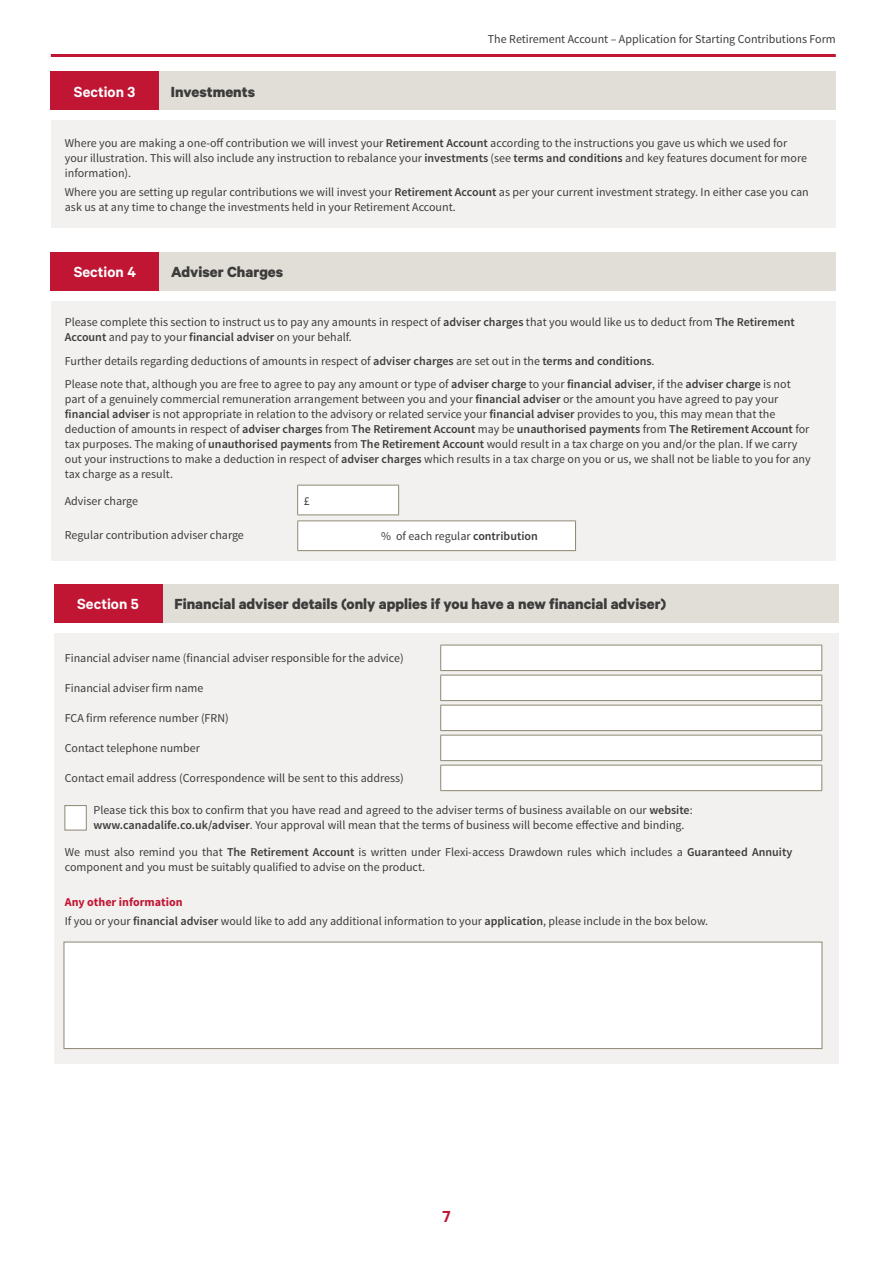
<style>
.page{position:relative;width:893px;height:1263px;background:#fff}
.page>*{position:absolute;margin:0;border:0;box-sizing:border-box;transform-origin:0 0}
.t1{font:600 18px "Calibre";color:#c01634}
.t2{font:700 16.5px "Calibre";color:#3c3c3b}
.t3{font:600 16.5px "Calibre";color:#fff}
.t4{font:12px/15px "Source Sans Pro";color:#3c3c3b}
.s1{font-weight:600}
.s2{font-weight:700;color:#c01634}
</style>
<div class="page">
<hr style="left:51px;top:54px;width:785px;height:3px;background:#c01634">
<div style="left:54px;top:633px;width:785px;height:430px;background:#f3f1ef"></div>
<div style="left:54px;top:584px;width:785px;height:38px;background:#e1ded8"></div>
<div style="left:54px;top:584px;width:108px;height:38px;background:#c01634"></div>
<div style="left:51px;top:120px;width:785px;height:108px;background:#f3f1ef"></div>
<div style="left:51px;top:301px;width:785px;height:259px;background:#f3f1ef"></div>
<svg style="left:441px;top:646px;width:380px;height:144px;fill:#fff"></svg>
<hr style="left:440px;top:645px;width:382px;height:1px;background:#8c8772">
<hr style="left:440px;top:670px;width:382px;height:1px;background:#8c8772">
<hr style="left:440px;top:675px;width:382px;height:1px;background:#8c8772">
<hr style="left:440px;top:700px;width:382px;height:1px;background:#8c8772">
<hr style="left:440px;top:705px;width:382px;height:1px;background:#8c8772">
<hr style="left:440px;top:730px;width:382px;height:1px;background:#8c8772">
<hr style="left:440px;top:735px;width:382px;height:1px;background:#8c8772">
<hr style="left:440px;top:760px;width:382px;height:1px;background:#8c8772">
<hr style="left:440px;top:765px;width:382px;height:1px;background:#8c8772">
<svg style="left:440px;top:645px;width:1px;height:145px"></svg>
<svg style="left:821px;top:645px;width:1px;height:145px"></svg>
<hr style="left:440px;top:790px;width:382px;height:1px;background:#8c8772">
<div style="left:64px;top:805px;width:23px;height:25px;background:#fff;border:1px solid #8c8772"></div>
<div style="left:51px;top:71px;width:785px;height:39px;background:#e1ded8"></div>
<div style="left:51px;top:71px;width:108px;height:39px;background:#c01634"></div>
<div style="left:51px;top:252px;width:785px;height:38px;background:#e1ded8"></div>
<div style="left:51px;top:252px;width:108px;height:38px;background:#c01634"></div>
<div style="left:298px;top:485px;width:101px;height:30px;background:#fff"></div>
<hr style="left:297px;top:485px;width:102px;height:1px;background:#8c8772">
<svg style="left:297px;top:485px;width:1px;height:29px"></svg>
<svg style="left:398px;top:485px;width:1px;height:29px"></svg>
<hr style="left:297px;top:514px;width:102px;height:1px;background:#8c8772">
<div style="left:297px;top:520px;width:279px;height:31px;background:#fff"></div>
<hr style="left:297px;top:520px;width:279px;height:1px;background:#8c8772">
<svg style="left:297px;top:521px;width:1px;height:29px"></svg>
<svg style="left:575px;top:521px;width:1px;height:29px"></svg>
<hr style="left:297px;top:550px;width:279px;height:1px;background:#8c8772">
<div style="left:64px;top:942px;width:758px;height:107px;background:#fff;border:1px solid #8c8772"></div>
<h2 class="t3" style="left:74px;top:82px;width:63px">Section 3</h2>
<h2 class="t2" style="left:171px;top:81px;width:86px">Investments</h2>
<p class="t4" style="left:488px;top:31px;width:349px">The Retirement Account – Application for Starting Contributions Form</p>
<p class="t4" style="left:65px;top:136px;width:744px">Where you are making a one-off contribution we will invest your <span class="s1">Retirement Account</span> according to the instructions you gave us which we used for your illustration. This will also include any instruction to rebalance your <span class="s1">investments</span> (see <span class="s1">terms and conditions</span> and key features document for more information).</p>
<p class="t4" style="left:65px;top:185px;width:745px">Where you are setting up regular contributions we will invest your <span class="s1">Retirement Account</span> as per your current investment strategy. In either case you can ask us at any time to change the investments held in your Retirement Account.</p>
<h2 class="t3" style="left:74px;top:262px;width:64px">Section 4</h2>
<h2 class="t2" style="left:171px;top:262px;width:114px">Adviser Charges</h2>
<p class="t4" style="left:65px;top:315px;width:732px">Please complete this section to instruct us to pay any amounts in respect of <span class="s1">adviser charges</span> that you would like us to deduct from <span class="s1">The Retirement<br>Account</span> and pay to your <span class="s1">financial adviser</span> on your behalf.</p>
<p class="t4" style="left:65px;top:349px;width:727px;line-height:23.5px">Further details regarding deductions of amounts in respect of <span class="s1">adviser charges</span> are set out in the <span class="s1">terms and conditions</span>.<br>Please note that, although you are free to agree to pay any amount or type of <span class="s1">adviser charge</span> to your <span class="s1">financial adviser</span>, if the <span class="s1">adviser charge</span> is not</p>
<p class="t4" style="left:65px;top:392px;width:747px">part of a genuinely commercial remuneration arrangement between you and your <span class="s1">financial adviser</span> or the amount you have agreed to pay your <span class="s1">financial adviser</span> is not appropriate in relation to the advisory or related service your <span class="s1">financial adviser</span> provides to you, this may mean that the deduction of amounts in respect of <span class="s1">adviser charges</span> from <span class="s1">The Retirement Account</span> may be <span class="s1">unauthorised payments</span> from <span class="s1">The Retirement Account</span> for tax purposes. The making of <span class="s1">unauthorised payments</span> from <span class="s1">The Retirement Account</span> would result in a tax charge on you and/or the plan. If we carry out your instructions to make a deduction in respect of <span class="s1">adviser charges</span> which results in a tax charge on you or us, we shall not be liable to you for any tax charge as a result.</p>
<p class="t4" style="left:65px;top:493px;width:75px">Adviser charge</p>
<p class="t4" style="left:304px;top:493px;width:7px">£</p>
<p class="t4" style="left:65px;top:527px;width:181px">Regular contribution adviser charge</p>
<p class="t4" style="left:381px;top:529px;width:158px">% of each regular <span class="s1">contribution</span></p>
<h2 class="t3" style="left:77px;top:594px;width:63px">Section 5</h2>
<h2 class="t2" style="left:174px;top:594px;width:493px">Financial adviser details (only applies if you have a new financial adviser)</h2>
<p class="t4" style="left:65px;top:651px;width:340px">Financial adviser name (financial adviser responsible for the advice)</p>
<p class="t4" style="left:65px;top:681px;width:140px">Financial adviser firm name</p>
<p class="t4" style="left:65px;top:711px;width:165px">FCA firm reference number (FRN)</p>
<p class="t4" style="left:65px;top:741px;width:137px">Contact telephone number</p>
<p class="t4" style="left:65px;top:771px;width:341px">Contact email address (Correspondence will be sent to this address)</p>
<p class="t4" style="left:94px;top:803px;width:601px">Please tick this box to confirm that you have read and agreed to the adviser terms of business available on our <span class="s1">website</span>: <span class="s1">www.canadalife.co.uk/adviser</span>. Your approval will mean that the terms of business will become effective and binding.</p>
<p class="t4" style="left:65px;top:845px;width:729px">We must also remind you that <span class="s1">The Retirement Account</span> is written under Flexi-access Drawdown rules which includes a <span class="s1">Guaranteed Annuity </span>component and you must be suitably qualified to advise on the product.</p>
<p class="t4" style="left:65px;top:892px;width:645px;line-height:19.2px"><span class="s2">Any other information<br></span>If you or your <span class="s1">financial adviser</span> would like to add any additional information to your <span class="s1">application</span>, please include in the box below.</p>
<h1 class="t1" style="left:442px;top:1206px;width:10px">7</h1>
</div>
